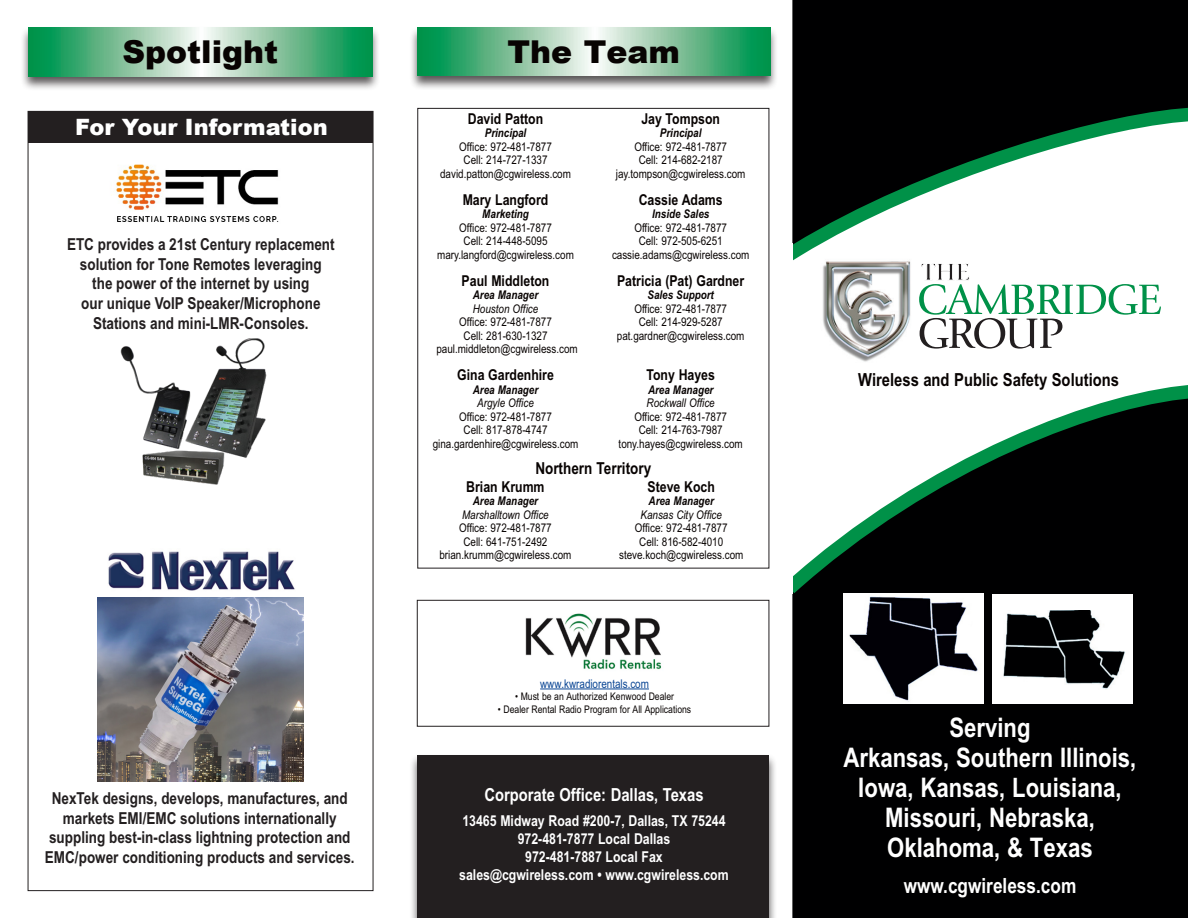
<style>
.page{position:relative;width:1188px;height:918px;background:#fff}
.page>*{position:absolute;margin:0;border:0;box-sizing:border-box;transform-origin:0 0}
.t1{font:900 31.5px "Arial";color:#080302}
.t2{font:700 27px/30px "Arial Narrow";color:#fff;text-align:center}
.t3{font:900 22.5px "Arial";color:#fff}
.t4{font:700 21px "Arial Narrow";color:#fff}
.t5{font:700 18px "Arial Narrow";color:#080302}
.t6{font:700 18px "Arial Narrow";color:#fff}
.t7{font:700 16.5px/19.8px "Arial Narrow";color:#231f20;text-align:center}
.t8{font:700 16.5px "Arial Narrow";color:#080302}
.t9{font:700 15px "Arial Narrow";color:#080302}
.t10{font:700 15px "Arial Narrow";color:#fff}
.t11{font:12px "Arial Narrow";color:#080302}
.t12{font:italic 700 12px "Arial Narrow";color:#080302}
.t13{font:italic 12px "Arial Narrow";color:#080302}
.t14{font:12px "Arial Narrow";color:#094594}
.t15{font:10.5px "Arial Narrow";color:#080302}
</style>
<div class="page">
<img style="left:116px;top:164px;width:163px;height:58px">
<img style="left:120px;top:338px;width:147px;height:147px">
<img style="left:823px;top:273px;width:88px;height:89px">
<svg style="left:919px;top:273px;width:242px;height:76px"></svg>
<div style="left:792px;top:0;width:396px;height:100px;background:#000001"></div>
<div style="left:792px;top:607px;width:396px;height:311px;background:#000001"></div>
<div style="left:409px;top:26px;width:370px;height:65px;background:#231f20;opacity:.75"></div>
<svg style="left:417px;top:28px;width:353px;height:48px;background:#76c098"></svg>
<div style="left:20px;top:26px;width:360px;height:65px;background:#231f20;opacity:.75"></div>
<svg style="left:28px;top:28px;width:344px;height:48px;background:#76bf98"></svg>
<div style="left:28px;top:112px;width:345px;height:31px;background:#231f20"></div>
<div style="left:409px;top:753px;width:368px;height:165px;background:#231f20;opacity:.75"></div>
<div style="left:417px;top:755px;width:352px;height:163px;background:#231f20"></div>
<svg style="left:792px;top:100px;width:396px;height:173px"></svg>
<svg style="left:792px;top:385px;width:396px;height:222px"></svg>
<img style="left:844px;top:594px;width:140px;height:109px">
<div style="left:993px;top:594px;width:140px;height:109px;background:#fff"></div>
<img style="left:1003px;top:611px;width:122px;height:78px">
<img style="left:108px;top:551px;width:187px;height:40px">
<img style="left:97px;top:598px;width:207px;height:184px">
<img style="left:525px;top:613px;width:136px;height:57px">
<div style="left:417px;top:600px;width:352px;height:127px;border:1px solid #231f20"></div>
<hr style="left:540px;top:689px;width:109px;height:1px;background:#094594">
<h1 class="t1" style="left:122px;top:29px;width:157px">Spotlight</h1>
<h1 class="t1" style="left:507px;top:29px;width:174px">The Team</h1>
<p class="t3" style="left:75px;top:111px;width:254px">For Your Information</p>
<p class="t7" style="left:67px;top:234px;width:269px">ETC provides a 21st Century replacement solution for Tone Remotes leveraging<br>the power of the internet by using<br>our unique VoIP Speaker/Microphone Stations and mini-LMR-Consoles.</p>
<p class="t7" style="left:45px;top:788px;width:311px">NexTek designs, develops, manufactures, and markets EMI/EMC solutions internationally suppling best-in-class lightning protection and EMC/power conditioning products and services.</p>
<p class="t9" style="left:468px;top:110px;width:77px">David Patton</p>
<p class="t12" style="left:485px;top:126px;width:43px">Principal</p>
<p class="t11" style="left:459px;top:139px;width:94px">Office: 972-481-7877</p>
<p class="t11" style="left:464px;top:153px;width:85px">Cell: 214-727-1337</p>
<p class="t11" style="left:440px;top:166px;width:132px">david.patton@cgwireless.com</p>
<p class="t9" style="left:463px;top:191px;width:87px">Mary Langford</p>
<p class="t12" style="left:482px;top:207px;width:48px">Marketing</p>
<p class="t11" style="left:459px;top:220px;width:94px">Office: 972-481-7877</p>
<p class="t11" style="left:464px;top:234px;width:85px">Cell: 214-448-5095</p>
<p class="t11" style="left:437px;top:247px;width:138px">mary.langford@cgwireless.com</p>
<p class="t9" style="left:462px;top:272px;width:89px">Paul Middleton</p>
<p class="t12" style="left:473px;top:288px;width:67px">Area Manager</p>
<p class="t13" style="left:473px;top:302px;width:67px">Houston Office</p>
<p class="t11" style="left:459px;top:315px;width:94px">Office: 972-481-7877</p>
<p class="t11" style="left:464px;top:328px;width:85px">Cell: 281-630-1327</p>
<p class="t11" style="left:436px;top:342px;width:143px">paul.middleton@cgwireless.com</p>
<p class="t9" style="left:457px;top:366px;width:98px">Gina Gardenhire</p>
<p class="t12" style="left:473px;top:382px;width:67px">Area Manager</p>
<p class="t13" style="left:477px;top:396px;width:58px">Argyle Office</p>
<p class="t11" style="left:459px;top:409px;width:94px">Office: 972-481-7877</p>
<p class="t11" style="left:464px;top:423px;width:85px">Cell: 817-878-4747</p>
<p class="t11" style="left:433px;top:436px;width:147px">gina.gardenhire@cgwireless.com</p>
<p class="t9" style="left:466px;top:477px;width:80px">Brian Krumm</p>
<p class="t12" style="left:473px;top:494px;width:67px">Area Manager</p>
<p class="t13" style="left:462px;top:508px;width:88px">Marshalltown Office</p>
<p class="t11" style="left:459px;top:521px;width:94px">Office: 972-481-7877</p>
<p class="t11" style="left:463px;top:534px;width:85px">Cell: 641-751-2492</p>
<p class="t11" style="left:439px;top:548px;width:133px">brian.krumm@cgwireless.com</p>
<p class="t9" style="left:641px;top:110px;width:80px">Jay Tompson</p>
<p class="t12" style="left:660px;top:126px;width:43px">Principal</p>
<p class="t11" style="left:634px;top:139px;width:94px">Office: 972-481-7877</p>
<p class="t11" style="left:639px;top:153px;width:85px">Cell: 214-682-2187</p>
<p class="t11" style="left:616px;top:166px;width:131px">jay.tompson@cgwireless.com</p>
<p class="t9" style="left:639px;top:191px;width:85px">Cassie Adams</p>
<p class="t12" style="left:652px;top:207px;width:59px">Inside Sales</p>
<p class="t11" style="left:634px;top:220px;width:94px">Office: 972-481-7877</p>
<p class="t11" style="left:639px;top:234px;width:85px">Cell: 972-505-6251</p>
<p class="t11" style="left:612px;top:247px;width:139px">cassie.adams@cgwireless.com</p>
<p class="t9" style="left:617px;top:272px;width:129px">Patricia (Pat) Gardner</p>
<p class="t12" style="left:647px;top:288px;width:68px">Sales Support</p>
<p class="t11" style="left:634px;top:301px;width:94px">Office: 972-481-7877</p>
<p class="t11" style="left:639px;top:315px;width:85px">Cell: 214-929-5287</p>
<p class="t11" style="left:617px;top:328px;width:129px">pat.gardner@cgwireless.com</p>
<p class="t9" style="left:646px;top:366px;width:70px">Tony Hayes</p>
<p class="t12" style="left:648px;top:382px;width:67px">Area Manager</p>
<p class="t13" style="left:647px;top:396px;width:70px">Rockwall Office</p>
<p class="t11" style="left:634px;top:409px;width:94px">Office: 972-481-7877</p>
<p class="t11" style="left:639px;top:423px;width:85px">Cell: 214-763-7987</p>
<p class="t11" style="left:619px;top:436px;width:126px">tony.hayes@cgwireless.com</p>
<p class="t8" style="left:535px;top:459px;width:117px">Northern Territory</p>
<p class="t9" style="left:648px;top:477px;width:69px">Steve Koch</p>
<p class="t12" style="left:649px;top:494px;width:67px">Area Manager</p>
<p class="t13" style="left:641px;top:508px;width:83px">Kansas City Office</p>
<p class="t11" style="left:635px;top:521px;width:94px">Office: 972-481-7877</p>
<p class="t11" style="left:639px;top:534px;width:85px">Cell: 816-582-4010</p>
<p class="t11" style="left:619px;top:548px;width:126px">steve.koch@cgwireless.com</p>
<p class="t14" style="left:540px;top:677px;width:110px">www.kwradiorentals.com</p>
<p class="t15" style="left:515px;top:691px;width:161px">• Must be an Authorized Kenwood Dealer</p>
<p class="t15" style="left:498px;top:703px;width:195px">• Dealer Rental Radio Program for All Applications</p>
<p class="t6" style="left:484px;top:784px;width:221px">Corporate Office: Dallas, Texas</p>
<p class="t10" style="left:462px;top:811px;width:265px">13465 Midway Road #200-7, Dallas, TX 75244</p>
<p class="t10" style="left:518px;top:829px;width:154px">972-481-7877 Local Dallas</p>
<p class="t10" style="left:525px;top:847px;width:139px">972-481-7887 Local Fax</p>
<p class="t10" style="left:459px;top:865px;width:271px">sales@cgwireless.com • www.cgwireless.com</p>
<p class="t5" style="left:858px;top:369px;width:262px">Wireless and Public Safety Solutions</p>
<p class="t2" style="left:949px;top:712px;width:83px">Serving</p>
<p class="t2" style="left:844px;top:742px;width:294px">Arkansas, Southern Illinois,<br>Iowa, Kansas, Louisiana,<br>Missouri, Nebraska,<br>Oklahoma, &amp; Texas</p>
<p class="t4" style="left:904px;top:873px;width:174px">www.cgwireless.com</p>
</div>
